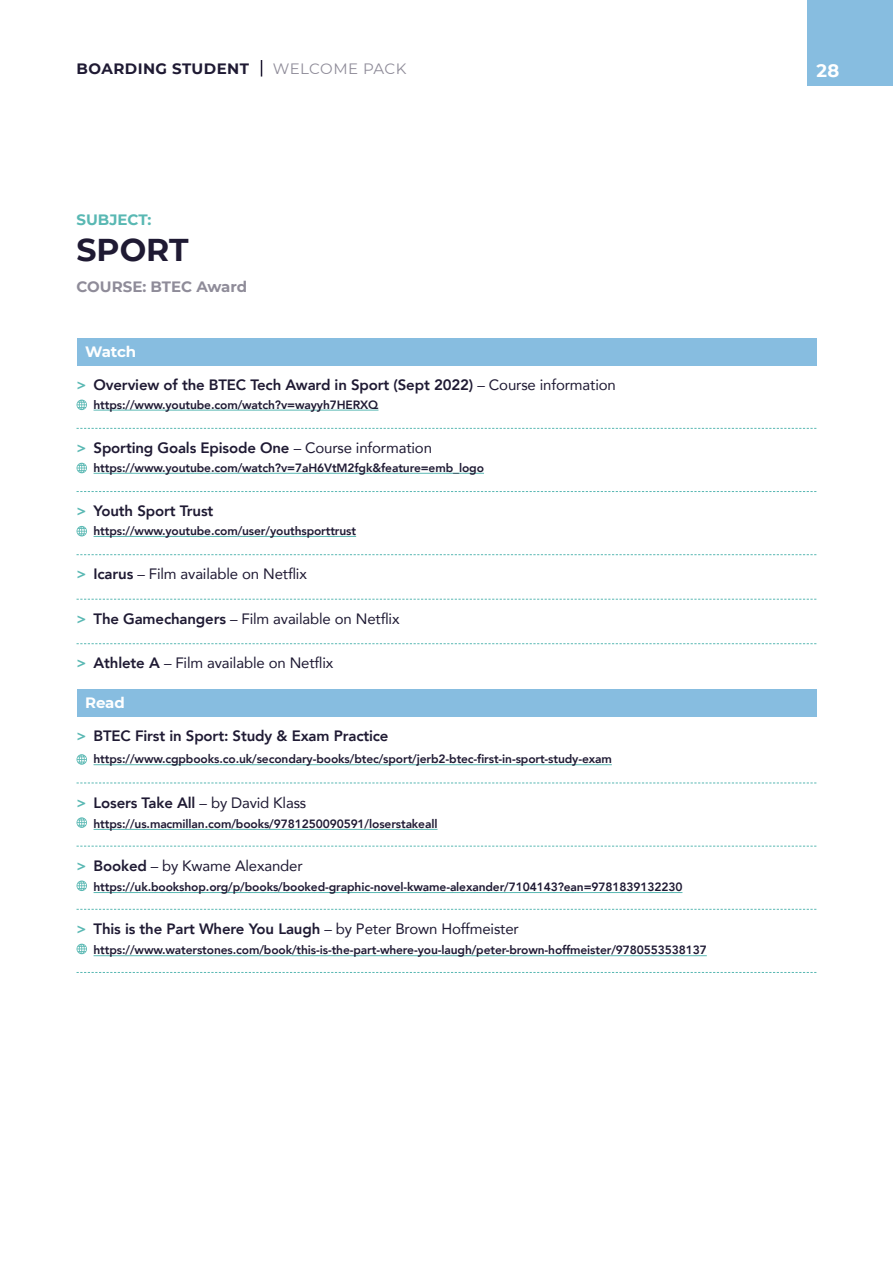
<style>
.page{position:relative;width:893px;height:1263px;background:#fff}
.page>*{position:absolute;margin:0;border:0;box-sizing:border-box;transform-origin:0 0}
.t1{font:700 31.5px "Montserrat";color:#1f1a33}
.t2{font:700 18px "Montserrat";color:#fff}
.t3{font:800 15px "Avenir";letter-spacing:-.01em;color:#1f1a33}
.t4{font:15px "Avenir";letter-spacing:-.01em;color:#1f1a33}
.t5{font:700 15px "Montserrat";color:#8f8c99}
.t6{font:700 15px "Montserrat";letter-spacing:.03em;color:#1f1a33}
.t7{font:15px "Montserrat";letter-spacing:.02em;color:#8f8c99}
.t8{font:700 15px "Montserrat";letter-spacing:-.005em;color:#fff}
.t9{font:700 15px "Montserrat";color:#59b8b3}
.t10{font:800 12px "Avenir";letter-spacing:-.01em;color:#1f1a33}
.s1{color:#59b8b3}
.s2{font-weight:400}
.s3{font-weight:800;color:#59b8b3}
.s4{font-weight:800}
</style>
<div class="page">
<div style="left:808px;top:0;width:85px;height:85px;background:#87bde0"></div>
<svg style="left:261px;top:60px;width:1px;height:17px"></svg>
<hr style="left:94px;top:410px;width:284px;height:1px;background:#59b8b3">
<hr style="left:94px;top:473px;width:390px;height:1px;background:#59b8b3">
<hr style="left:94px;top:536px;width:262px;height:1px;background:#59b8b3">
<hr style="left:94px;top:764px;width:518px;height:1px;background:#59b8b3">
<hr style="left:94px;top:829px;width:344px;height:1px;background:#59b8b3">
<hr style="left:94px;top:892px;width:588px;height:1px;background:#59b8b3">
<hr style="left:94px;top:955px;width:613px;height:1px;background:#59b8b3">
<div style="left:77px;top:338px;width:739px;height:28px;background:#87bde0"></div>
<svg style="left:77px;top:400px;width:10px;height:10px"></svg>
<svg style="left:77px;top:428px;width:739px;height:1px"></svg>
<svg style="left:77px;top:463px;width:10px;height:10px"></svg>
<svg style="left:77px;top:491px;width:739px;height:1px"></svg>
<svg style="left:77px;top:526px;width:10px;height:10px"></svg>
<svg style="left:77px;top:554px;width:739px;height:1px"></svg>
<svg style="left:77px;top:599px;width:739px;height:1px"></svg>
<svg style="left:77px;top:643px;width:739px;height:1px"></svg>
<div style="left:77px;top:689px;width:739px;height:27px;background:#87bde0"></div>
<svg style="left:77px;top:754px;width:10px;height:11px"></svg>
<svg style="left:77px;top:783px;width:739px;height:1px"></svg>
<svg style="left:77px;top:817px;width:10px;height:11px"></svg>
<svg style="left:77px;top:846px;width:739px;height:1px"></svg>
<svg style="left:77px;top:880px;width:10px;height:11px"></svg>
<svg style="left:77px;top:909px;width:739px;height:1px"></svg>
<svg style="left:77px;top:944px;width:10px;height:10px"></svg>
<svg style="left:77px;top:972px;width:739px;height:1px"></svg>
<p class="t6" style="left:77px;top:57px;width:174px">BOARDING STUDENT</p>
<p class="t7" style="left:273px;top:58px;width:135px">WELCOME PACK</p>
<h2 class="t2" style="left:816px;top:57px;width:25px">28</h2>
<p class="t9" style="left:77px;top:209px;width:76px">SUBJECT:</p>
<h1 class="t1" style="left:77px;top:227px;width:114px">SPORT</h1>
<p class="t5" style="left:77px;top:276px;width:172px">COURSE: BTEC Award</p>
<p class="t8" style="left:85px;top:341px;width:53px">Watch</p>
<p class="t3" style="left:77px;top:373px;width:541px"><span class="s1">&gt;</span> Overview of the BTEC Tech Award in Sport (Sept 2022) <span class="s2">– Course information</span></p>
<p class="t10" style="left:94px;top:395px;width:286px">https://www.youtube.com/watch?v=wayyh7HERXQ</p>
<p class="t3" style="left:77px;top:436px;width:357px"><span class="s1">&gt;</span> Sporting Goals Episode One <span class="s2">– Course information</span></p>
<p class="t10" style="left:94px;top:458px;width:392px">https://www.youtube.com/watch?v=7aH6VtM2fgk&amp;feature=emb_logo</p>
<p class="t3" style="left:77px;top:499px;width:138px"><span class="s1">&gt;</span> Youth Sport Trust</p>
<p class="t10" style="left:94px;top:521px;width:264px">https://www.youtube.com/user/youthsporttrust</p>
<p class="t4" style="left:77px;top:562px;width:232px"><span class="s3">&gt;</span> <span class="s4">Icarus</span> – Film available on Netflix</p>
<p class="t4" style="left:77px;top:607px;width:324px"><span class="s3">&gt;</span> <span class="s4">The Gamechangers</span> – Film available on Netflix</p>
<p class="t4" style="left:77px;top:651px;width:258px"><span class="s3">&gt;</span> <span class="s4">Athlete A</span> – Film available on Netflix</p>
<p class="t8" style="left:85px;top:692px;width:41px">Read</p>
<p class="t3" style="left:77px;top:724px;width:313px"><span class="s1">&gt;</span> BTEC First in Sport: Study &amp; Exam Practice</p>
<p class="t10" style="left:94px;top:750px;width:520px">https://www.cgpbooks.co.uk/secondary-books/btec/sport/jerb2-btec-first-in-sport-study-exam</p>
<p class="t3" style="left:77px;top:791px;width:231px"><span class="s1">&gt;</span> Losers Take All <span class="s2">– by David Klass</span></p>
<p class="t10" style="left:94px;top:814px;width:345px">https://us.macmillan.com/books/9781250090591/loserstakeall</p>
<p class="t4" style="left:77px;top:854px;width:228px"><span class="s3">&gt;</span> <span class="s4">Booked</span> – by Kwame Alexander</p>
<p class="t10" style="left:94px;top:877px;width:590px">https://uk.bookshop.org/p/books/booked-graphic-novel-kwame-alexander/7104143?ean=9781839132230</p>
<p class="t3" style="left:77px;top:917px;width:444px"><span class="s1">&gt;</span> This is the Part Where You Laugh <span class="s2">– by Peter Brown Hoffmeister</span></p>
<p class="t10" style="left:94px;top:941px;width:615px">https://www.waterstones.com/book/this-is-the-part-where-you-laugh/peter-brown-hoffmeister/9780553538137</p>
</div>
